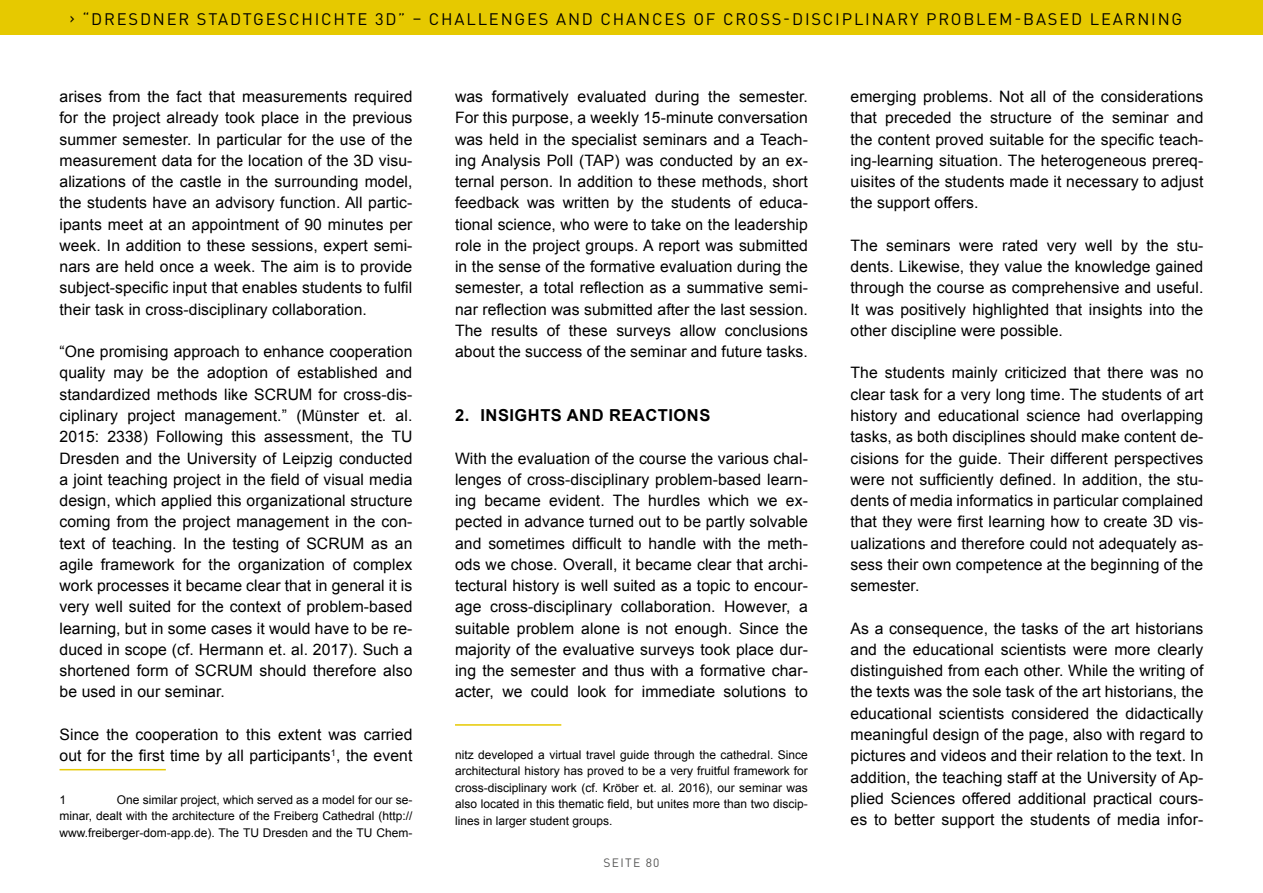
<style>
.page{position:relative;width:1263px;height:893px;background:#fff}
.page>*{position:absolute;margin:0;border:0;box-sizing:border-box;transform-origin:0 0}
.t1{font:16.5px "DIN Pro";letter-spacing:.11em;color:#000}
.t2{font:700 16.5px "Arial";letter-spacing:.03em;color:#000}
.t3{font:15.75px/21.3px "Arial";letter-spacing:.005em;color:#000;text-align:justify}
.t4{font:12px/16.5px "Arial";color:#000;text-align:justify}
.t5{font:12px "DIN Pro";letter-spacing:.11em;color:#565655}
</style>
<div class="page">
<div style="left:0;top:0;width:1263px;height:34px;background:#e6c900"></div>
<hr style="left:60px;top:769px;width:106px;height:1px;background:#e6c900">
<hr style="left:455px;top:724px;width:106px;height:2px;background:#e6c900">
<p class="t1" style="left:70px;top:6px;width:1114px">› “DRESDNER STADTGESCHICHTE 3D” – CHALLENGES AND CHANCES OF CROSS-DISCIPLINARY PROBLEM-BASED LEARNING</p>
<p class="t3" style="left:60px;top:86px;width:354px">arises from the fact that measurements required for the project already took place in the previous summer semester. In particular for the use of the measurement data for the location of the 3D visu&shy;alizations of the castle in the surrounding model, the students have an advisory function. All partic&shy;ipants meet at an appointment of 90 minutes per week. In addition to these sessions, expert semi&shy;nars are held once a week. The aim is to provide subject-specific input that enables students to fulfil their task in cross-disciplinary collaboration.</p>
<p class="t3" style="left:60px;top:341px;width:354px">“One promising approach to enhance cooperation quality may be the adoption of established and standardized methods like SCRUM for cross-dis&shy;ciplinary project management.” (Münster et. al.<br>2015: 2338) Following this assessment, the TU Dresden and the University of Leipzig conducted a joint teaching project in the field of visual media design, which applied this organizational structure coming from the project management in the con&shy;text of teaching. In the testing of SCRUM as an agile framework for the organization of complex work processes it became clear that in general it is very well suited for the context of problem-based learning, but in some cases it would have to be re&shy;duced in scope (cf. Hermann et. al. 2017). Such a shortened form of SCRUM should therefore also be used in our seminar.</p>
<p class="t3" style="left:60px;top:724px;width:354px">Since the cooperation to this extent was carried out for the first time by all participants<sup>1</sup>, the event</p>
<p class="t4" style="left:60px;top:791px;width:8px">1</p>
<p class="t4" style="left:60px;top:791px;width:354px;text-indent:57px">One similar project, which served as a model for our se&shy;minar, dealt with the architecture of the Freiberg Cathedral (http:// www.freiberger-dom-app.de). The TU Dresden and the TU Chem-</p>
<p class="t3" style="left:455px;top:86px;width:354px">was formatively evaluated during the semester.<br>For this purpose, a weekly 15-minute conversation was held in the specialist seminars and a Teach&shy;ing Analysis Poll (TAP) was conducted by an ex&shy;ternal person. In addition to these methods, short feedback was written by the students of educa&shy;tional science, who were to take on the leadership role in the project groups. A report was submitted in the sense of the formative evaluation during the semester, a total reflection as a summative semi&shy;nar reflection was submitted after the last session.<br>The results of these surveys allow conclusions about the success of the seminar and future tasks.</p>
<p class="t2" style="left:455px;top:404px;width:257px">2. INSIGHTS AND REACTIONS</p>
<p class="t3" style="left:455px;top:447px;width:354px">With the evaluation of the course the various chal&shy;lenges of cross-disciplinary problem-based learn&shy;ing became evident. The hurdles which we ex&shy;pected in advance turned out to be partly solvable and sometimes difficult to handle with the meth&shy;ods we chose. Overall, it became clear that archi&shy;tectural history is well suited as a topic to encour&shy;age cross-disciplinary collaboration. However, a suitable problem alone is not enough. Since the majority of the evaluative surveys took place dur&shy;ing the semester and thus with a formative char&shy;acter, we could look for immediate solutions to</p>
<p class="t4" style="left:455px;top:747px;width:354px">nitz developed a virtual travel guide through the cathedral. Since architectural history has proved to be a very fruitful framework for cross-disciplinary work (cf. Kröber et. al. 2016), our seminar was also located in this thematic field, but unites more than two discip&shy;lines in larger student groups.</p>
<p class="t5" style="left:604px;top:854px;width:57px">SEITE 80</p>
<p class="t3" style="left:850px;top:86px;width:354px">emerging problems. Not all of the considerations that preceded the structure of the seminar and the content proved suitable for the specific teach&shy;ing-learning situation. The heterogeneous prereq&shy;uisites of the students made it necessary to adjust the support offers.</p>
<p class="t3" style="left:850px;top:235px;width:354px">The seminars were rated very well by the stu&shy;dents. Likewise, they value the knowledge gained through the course as comprehensive and useful.<br>It was positively highlighted that insights into the other discipline were possible.</p>
<p class="t3" style="left:850px;top:362px;width:354px">The students mainly criticized that there was no clear task for a very long time. The students of art history and educational science had overlapping tasks, as both disciplines should make content de&shy;cisions for the guide. Their different perspectives were not sufficiently defined. In addition, the stu&shy;dents of media informatics in particular complained that they were first learning how to create 3D vis&shy;ualizations and therefore could not adequately as&shy;sess their own competence at the beginning of the semester.</p>
<p class="t3" style="left:850px;top:618px;width:354px">As a consequence, the tasks of the art historians and the educational scientists were more clearly distinguished from each other. While the writing of the texts was the sole task of the art historians, the educational scientists considered the didactically meaningful design of the page, also with regard to pictures and videos and their relation to the text. In addition, the teaching staff at the University of Ap&shy;plied Sciences offered additional practical cours&shy;es to better support the students of media infor-</p>
</div>
